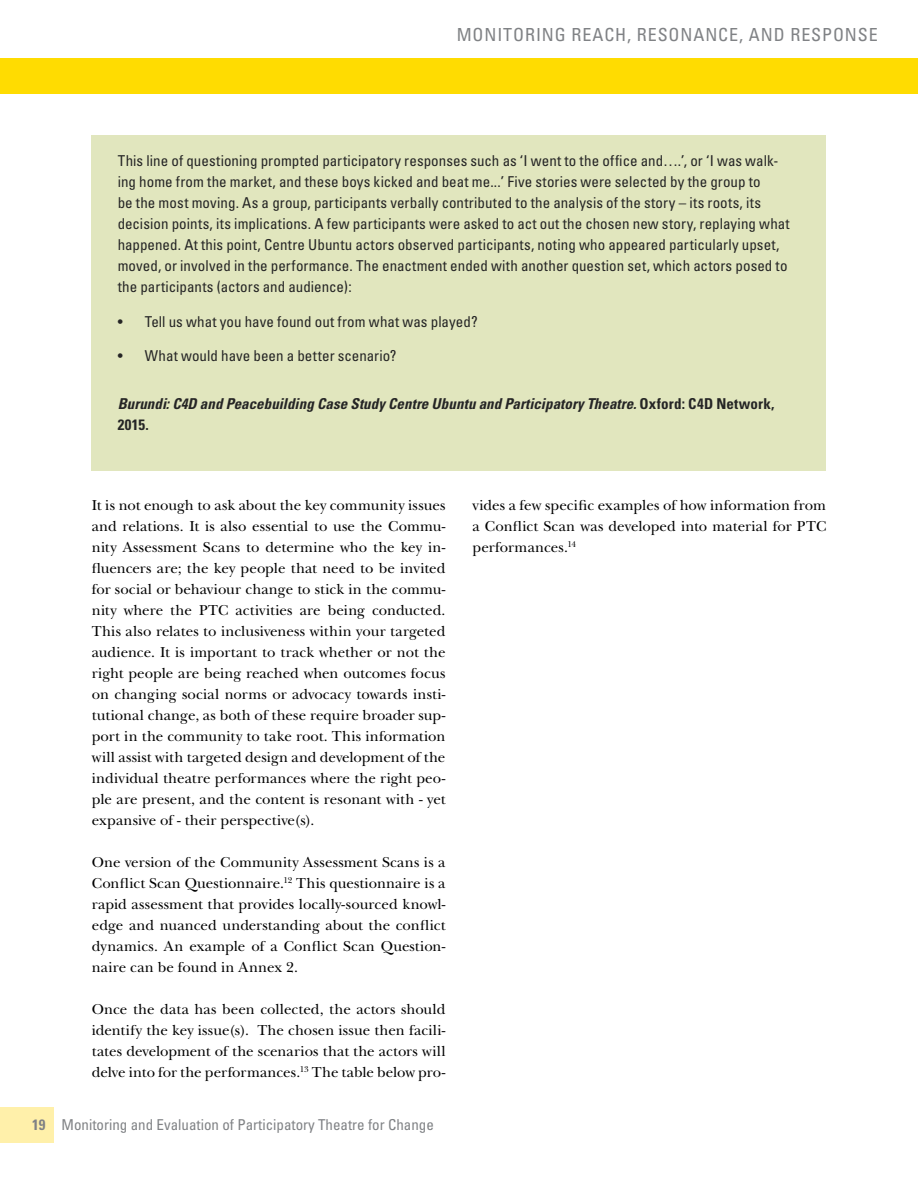
<style>
.page{position:relative;width:918px;height:1188px;background:#fff}
.page>*{position:absolute;margin:0;border:0;box-sizing:border-box;transform-origin:0 0}
.t1{font:condensed 18px "Univers LT Std";letter-spacing:.05em;color:#808285}
.t2{font:15px/21px "New Baskerville Std";letter-spacing:.005em;color:#000;text-align:justify}
.case_study_body_text{font:condensed 15px/21px "Univers LT Std";letter-spacing:.005em;color:#252525}
.case_study_body_text-2{font:italic 700 condensed 15px/21px "Univers LT Std";letter-spacing:.005em;color:#252525}
.t3{font:condensed 15px "Univers LT Std";color:#808285}
.s1{font-style:normal}
.s2{font-weight:700}
</style>
<div class="page">
<div style="left:0;top:58px;width:918px;height:36px;background:#ffdc01"></div>
<div style="left:0;top:1107px;width:54px;height:36px;background:#fff0aa"></div>
<div style="left:92px;top:135px;width:734px;height:336px;background:#e1e6be"></div>
<p class="t1" style="left:457px;top:23px;width:127px">Monitoring Reach</p>
<p class="t1" style="left:627px;top:23px;width:66px">, Resonance</p>
<p class="t1" style="left:739px;top:23px;width:63px">, an d Resp</p>
<p class="t1" style="left:833px;top:23px;width:24px">onse</p>
<p class="case_study_body_text" style="left:118px;top:150px;width:674px">This line of questioning prompted participatory responses such as ‘I went to the office and….’, or ‘I was walk&shy;ing home from the market, and these boys kicked and beat me...’ Five stories were selected by the group to<br>be the most moving. As a group, participants verbally contributed to the analysis of the story – its roots, its decision points, its implications. A few participants were asked to act out the chosen new story, replaying what happened. At this point, Centre Ubuntu actors observed participants, noting who appeared particularly upset, moved, or involved in the performance. The enactment ended with another question set, which actors posed to the participants (actors and audience):</p>
<p class="case_study_body_text" style="left:118px;top:311px;width:361px">• Tell us what you have found out from what was played?</p>
<p class="case_study_body_text" style="left:118px;top:345px;width:280px">• What would have been a better scenario?</p>
<p class="case_study_body_text-2" style="left:118px;top:394px;width:658px">Burundi: C4D and Peacebuilding Case Study Centre Ubuntu and Participatory Theatre. <span class="s1">Oxford: C4D Network,<br>2015.</span></p>
<p class="t2" style="left:92px;top:494px;width:355px">It is not enough to ask about the key community issues and relations. It is also essential to use the Commu&shy;nity Assessment Scans to determine who the key in&shy;fluencers are; the key people that need to be invited for social or behaviour change to stick in the commu&shy;nity where the PTC activities are being conducted.<br>This also relates to inclusiveness within your targeted audience. It is important to track whether or not the right people are being reached when outcomes focus on changing social norms or advocacy towards insti&shy;tutional change, as both of these require broader sup&shy;port in the community to take root. This information will assist with targeted design and development of the individual theatre performances where the right peo&shy;ple are present, and the content is resonant with - yet expansive of - their perspective(s).</p>
<p class="t2" style="left:92px;top:851px;width:355px">One version of the Community Assessment Scans is a Conflict Scan Questionnaire.<sup>12</sup> This questionnaire is a rapid assessment that provides locally-sourced knowl&shy;edge and nuanced understanding about the conflict dynamics. An example of a Conflict Scan Question&shy;naire can be found in Annex 2.</p>
<p class="t2" style="left:92px;top:998px;width:355px">Once the data has been collected, the actors should identify the key issue(s). The chosen issue then facili&shy;tates development of the scenarios that the actors will delve into for the performances.<sup>13</sup> The table below pro-</p>
<p class="t3" style="left:32px;top:1116px;width:403px"><span class="s2">19</span> Monitoring and Evaluation of Participatory Theatre for Change</p>
<p class="t2" style="left:472px;top:494px;width:355px">vides a few specific examples of how information from a Conflict Scan was developed into material for PTC performances.<sup>14</sup></p>
</div>
